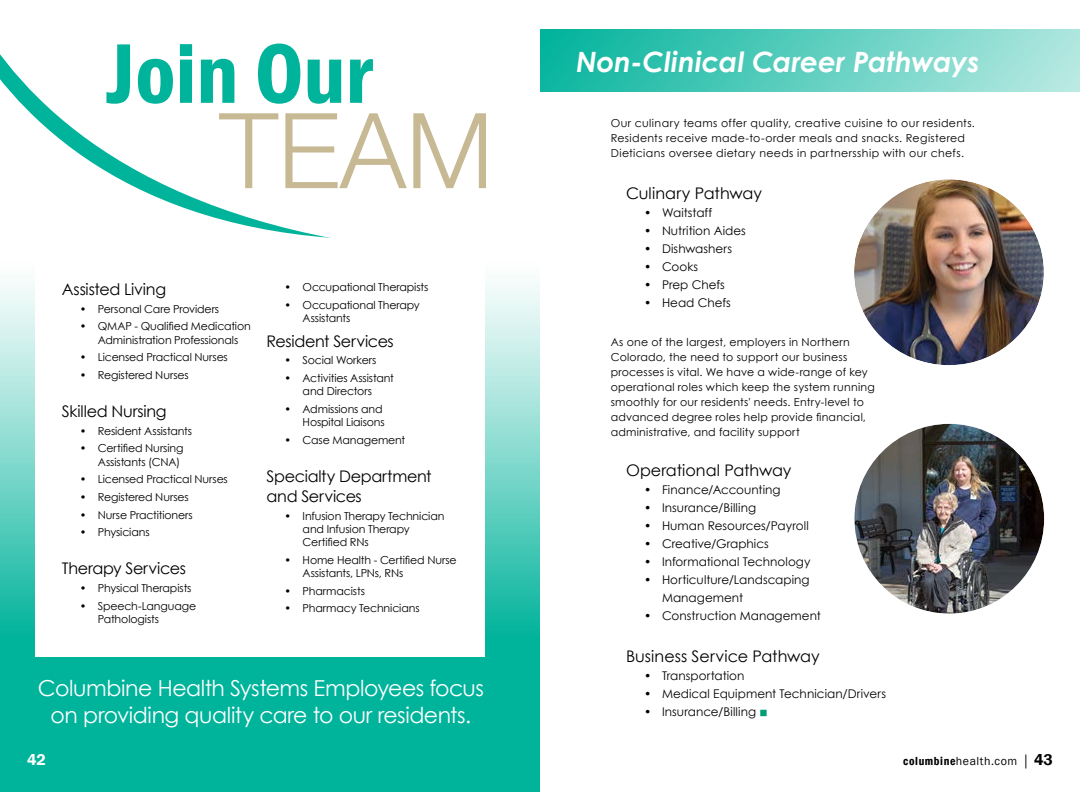
<style>
.page{position:relative;width:1080px;height:792px;background:#fff}
.page>*{position:absolute;margin:0;border:0;box-sizing:border-box;transform-origin:0 0}
.t1{font:italic 700 28px "Century Gothic";letter-spacing:-.005em;color:#fff}
.t2{font:22px/27px "Century Gothic";letter-spacing:-.02em;color:#fff;text-align:center}
.t3{font:16px/20px "Century Gothic";letter-spacing:-.015em;color:#000}
.t4{font:600 16px "Franklin Gothic";color:#fff}
.t5{font:12px/18px "Century Gothic";letter-spacing:.005em;color:#000}
.t6{font:12px "Franklin Gothic";letter-spacing:.045em;color:#000}
.t7{font:11px/13.2px "Century Gothic";letter-spacing:-.005em;color:#000}
.t8{font:11px/15px "Century Gothic";letter-spacing:.015em;color:#000}
.t9{font:11px/15px "Century Gothic";letter-spacing:.035em;color:#000}
.s1{color:#009d76}
.s2{font-weight:600;font-stretch:condensed}
.s3{font-family:"Minion Pro";font-size:14px}
.s4{font-weight:600;font-size:16px}
</style>
<div class="page">
<svg style="left:0;top:281px;width:540px;height:511px;fill:#00b39b"></svg>
<div style="left:35px;top:0;width:450px;height:657px;background:#fff"></div>
<img style="left:855px;top:180px;width:188px;height:184px">
<div style="left:841px;top:166px;width:216px;height:212px;border:13px solid #fff;border-radius:50%"></div>
<img style="left:854px;top:424px;width:190px;height:190px;border-radius:95px">
<div style="left:842px;top:411px;width:215px;height:215px;border:13px solid #fff;border-radius:50%"></div>
<svg style="left:0;top:43px;width:486px;height:195px"></svg>
<svg style="left:106px;top:44px;width:267px;height:60px"></svg>
<svg style="left:219px;top:113px;width:267px;height:75px"></svg>
<div style="left:540px;top:29px;width:540px;height:63px;background:linear-gradient(to right,#05b49d,#b5e8e1)"></div>
<h1 class="t1" style="left:576px;top:40px;width:405px">Non-Clinical Career Pathways</h1>
<h3 class="t3" style="left:62px;top:279px;width:106px">Assisted Living</h3>
<p class="t7" style="left:80px;top:302px;width:141px">• Personal Care Providers</p>
<p class="t7" style="left:80px;top:320px;width:172px;text-align:center">• QMAP - Qualified Medication<br>Administration Professionals</p>
<p class="t7" style="left:80px;top:351px;width:149px">• Licensed Practical Nurses</p>
<p class="t7" style="left:80px;top:368px;width:110px">• Registered Nurses</p>
<h3 class="t3" style="left:62px;top:401px;width:106px">Skilled Nursing</h3>
<p class="t7" style="left:80px;top:424px;width:114px">• Resident Assistants</p>
<p class="t7" style="left:98px;top:442px;width:87px;text-indent:-18px">• Certified Nursing<br>Assistants (CNA)</p>
<p class="t7" style="left:80px;top:473px;width:149px">• Licensed Practical Nurses</p>
<p class="t7" style="left:80px;top:490px;width:110px">• Registered Nurses</p>
<p class="t7" style="left:80px;top:508px;width:114px">• Nurse Practitioners</p>
<p class="t7" style="left:80px;top:526px;width:71px">• Physicians</p>
<h3 class="t3" style="left:62px;top:558px;width:126px">Therapy Services</h3>
<p class="t7" style="left:80px;top:581px;width:113px">• Physical Therapists</p>
<p class="t7" style="left:98px;top:599px;width:100px;text-indent:-18px">• Speech-Language<br>Pathologists</p>
<p class="t7" style="left:285px;top:281px;width:145px">• Occupational Therapists</p>
<p class="t7" style="left:303px;top:298px;width:119px;text-indent:-18px">• Occupational Therapy<br>Assistants</p>
<h3 class="t3" style="left:267px;top:331px;width:129px">Resident Services</h3>
<p class="t7" style="left:285px;top:354px;width:93px">• Social Workers</p>
<p class="t7" style="left:285px;top:371px;width:111px;text-align:center">• Activities Assistant and Directors</p>
<p class="t7" style="left:285px;top:402px;width:102px;text-align:right">• Admissions and<br>Hospital Liaisons</p>
<p class="t7" style="left:285px;top:433px;width:122px">• Case Management</p>
<h3 class="t3" style="left:267px;top:466px;width:167px">Specialty Department and Services</h3>
<p class="t7" style="left:303px;top:509px;width:143px;text-indent:-18px">• Infusion Therapy Technician and Infusion Therapy<br>Certified RNs</p>
<p class="t7" style="left:303px;top:553px;width:156px;text-indent:-18px">• Home Health - Certified Nurse<br>Assistants, LPNs, RNs</p>
<p class="t7" style="left:285px;top:584px;width:82px">• Pharmacists</p>
<p class="t7" style="left:285px;top:602px;width:136px">• Pharmacy Technicians</p>
<h2 class="t2" style="left:38px;top:674px;width:448px">Columbine Health Systems Employees focus on providing quality care to our residents.</h2>
<p class="t9" style="left:611px;top:116px;width:366px">Our culinary teams offer quality, creative cuisine to our residents.<br>Residents receive made-to-order meals and snacks. Registered<br>Dieticians oversee dietary needs in partnersship with our chefs.</p>
<h3 class="t3" style="left:626px;top:183px;width:138px">Culinary Pathway</h3>
<p class="t5" style="left:644px;top:203px;width:70px">• Waitstaff</p>
<p class="t5" style="left:644px;top:221px;width:103px">• Nutrition Aides</p>
<p class="t5" style="left:644px;top:239px;width:90px">• Dishwashers</p>
<p class="t5" style="left:644px;top:257px;width:56px">• Cooks</p>
<p class="t5" style="left:644px;top:275px;width:82px">• Prep Chefs</p>
<p class="t5" style="left:644px;top:293px;width:88px">• Head Chefs</p>
<p class="t8" style="left:611px;top:335px;width:266px">As one of the largest, employers in Northern Colorado, the need to support our business processes is vital. We have a wide-range of key operational roles which keep the system running smoothly for our residents' needs. Entry-level to advanced degree roles help provide financial, administrative, and facility support</p>
<h3 class="t3" style="left:626px;top:460px;width:167px">Operational Pathway</h3>
<p class="t5" style="left:644px;top:480px;width:138px">• Finance/Accounting</p>
<p class="t5" style="left:644px;top:498px;width:114px">• Insurance/Billing</p>
<p class="t5" style="left:644px;top:516px;width:166px">• Human Resources/Payroll</p>
<p class="t5" style="left:644px;top:534px;width:126px">• Creative/Graphics</p>
<p class="t5" style="left:644px;top:552px;width:168px">• Informational Technology</p>
<p class="t5" style="left:662px;top:570px;width:149px;text-indent:-18px">• Horticulture/Landscaping<br>Management</p>
<p class="t5" style="left:644px;top:606px;width:178px">• Construction Management</p>
<h3 class="t3" style="left:626px;top:646px;width:195px">Business Service Pathway</h3>
<p class="t5" style="left:644px;top:666px;width:102px">• Transportation</p>
<p class="t5" style="left:644px;top:684px;width:244px">• Medical Equipment Technician/Drivers</p>
<p class="t5" style="left:644px;top:702px;width:125px">• Insurance/Billing <span class="s1">■</span></p>
<h3 class="t4" style="left:27px;top:750px;width:20px">42</h3>
<p class="t6" style="left:903px;top:754px;width:151px"><span class="s2">columbine</span>health.com <span class="s3">|</span> <span class="s4">43</span></p>
</div>
